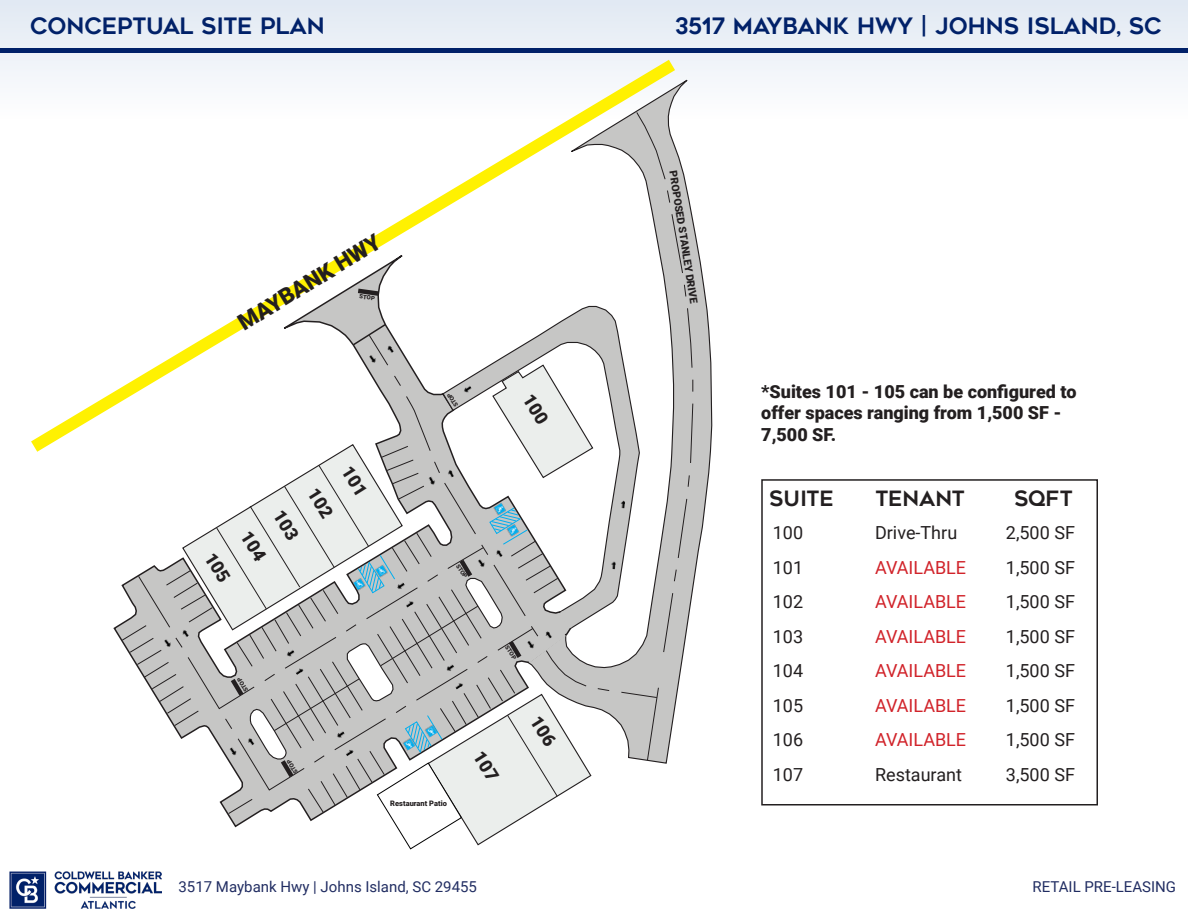
<style>
.page{position:relative;width:1188px;height:918px;background:#fff}
.page>*{position:absolute;margin:0;border:0;box-sizing:border-box;transform-origin:0 0}
.t1{font:22.5px "Geometos";color:#012169}
.t2{font:900 22.5px "Roboto";color:#231f20}
.t3{font:21px "Geometos";color:#231f20}
.t4{font:18px "Roboto";color:#231f20}
.t5{font:900 18px/21.6px "Roboto";color:#231f20}
.t6{font:18px "Roboto";color:#d1232a}
.t7{font:15px "Roboto";color:#212d62}
.t8{font:900 10.5px "Roboto";color:#231f20}
.t9{font:900 7.5px "Roboto";letter-spacing:-.01em;color:#231f20}
.t10{font:900 6px "Roboto";color:#231f20}
</style>
<div class="page">
<img style="left:10px;top:871px;width:151px;height:38px">
<div style="left:0;top:0;width:1188px;height:119px;background:linear-gradient(to bottom,#dbe3ef,#fcfcfd)"></div>
<hr style="left:0;top:48px;width:1188px;height:4px;background:#012169">
<div style="left:761px;top:479px;width:337px;height:327px;border:2px solid #231f20"></div>
<svg style="left:688px;top:74px;width:25px;height:509px"></svg>
<svg style="left:18px;top:52px;width:670px;height:400px"></svg>
<svg style="left:121px;top:307px;width:573px;height:542px"></svg>
<p class="t1" style="left:30px;top:13px;width:296px">CONCEPTUAL SITE PLAN</p>
<p class="t1" style="left:675px;top:13px;width:488px">3517 MAYBANK HWY | JOHNS ISLAND, SC</p>
<p class="t2" style="left:232px;top:312px;width:164px;rotate:-32deg">MAYBANK HWY</p>
<p class="t10" style="left:360px;top:292px;width:17px;rotate:7deg">STOP</p>
<p class="t10" style="left:453px;top:409px;width:17px;rotate:-121deg">STOP</p>
<p class="t10" style="left:243px;top:693px;width:17px;rotate:-121deg">STOP</p>
<p class="t10" style="left:293px;top:775px;width:17px;rotate:-121deg">STOP</p>
<p class="t10" style="left:461px;top:562px;width:17px;rotate:56deg">STOP</p>
<p class="t10" style="left:510px;top:644px;width:17px;rotate:56deg">STOP</p>
<p class="t9" style="left:390px;top:798px;width:58px">Restaurant Patio</p>
<p class="t8" style="left:680px;top:170px;width:136px;rotate:81deg">PROPOSED STANLEY DRIVE</p>
<p class="t5" style="left:761px;top:380px;width:317px">*Suites 101 - 105 can be configured to offer spaces ranging from 1,500 SF -<br>7,500 SF.</p>
<p class="t3" style="left:769px;top:486px;width:66px">SUITE</p>
<p class="t3" style="left:875px;top:486px;width:91px">TENANT</p>
<p class="t3" style="left:1014px;top:486px;width:60px">SQFT</p>
<p class="t4" style="left:773px;top:520px;width:32px">100</p>
<p class="t4" style="left:773px;top:555px;width:32px">101</p>
<p class="t4" style="left:773px;top:589px;width:32px">102</p>
<p class="t4" style="left:773px;top:624px;width:32px">103</p>
<p class="t4" style="left:773px;top:658px;width:32px">104</p>
<p class="t4" style="left:773px;top:693px;width:32px">105</p>
<p class="t4" style="left:773px;top:727px;width:32px">106</p>
<p class="t4" style="left:773px;top:762px;width:32px">107</p>
<p class="t4" style="left:875px;top:520px;width:84px">Drive-Thru</p>
<p class="t6" style="left:875px;top:555px;width:93px">AVAILABLE</p>
<p class="t6" style="left:875px;top:589px;width:93px">AVAILABLE</p>
<p class="t6" style="left:875px;top:624px;width:93px">AVAILABLE</p>
<p class="t6" style="left:875px;top:658px;width:93px">AVAILABLE</p>
<p class="t6" style="left:875px;top:693px;width:93px">AVAILABLE</p>
<p class="t6" style="left:875px;top:727px;width:93px">AVAILABLE</p>
<p class="t4" style="left:875px;top:762px;width:88px">Restaurant</p>
<p class="t4" style="left:1006px;top:520px;width:71px">2,500 SF</p>
<p class="t4" style="left:1006px;top:555px;width:71px">1,500 SF</p>
<p class="t4" style="left:1006px;top:589px;width:71px">1,500 SF</p>
<p class="t4" style="left:1006px;top:624px;width:71px">1,500 SF</p>
<p class="t4" style="left:1006px;top:658px;width:71px">1,500 SF</p>
<p class="t4" style="left:1006px;top:693px;width:71px">1,500 SF</p>
<p class="t4" style="left:1006px;top:727px;width:71px">1,500 SF</p>
<p class="t4" style="left:1006px;top:762px;width:71px">3,500 SF</p>
<p class="t7" style="left:178px;top:876px;width:300px">3517 Maybank Hwy | Johns Island, SC 29455</p>
<p class="t7" style="left:1033px;top:876px;width:145px">RETAIL PRE-LEASING</p>
</div>
